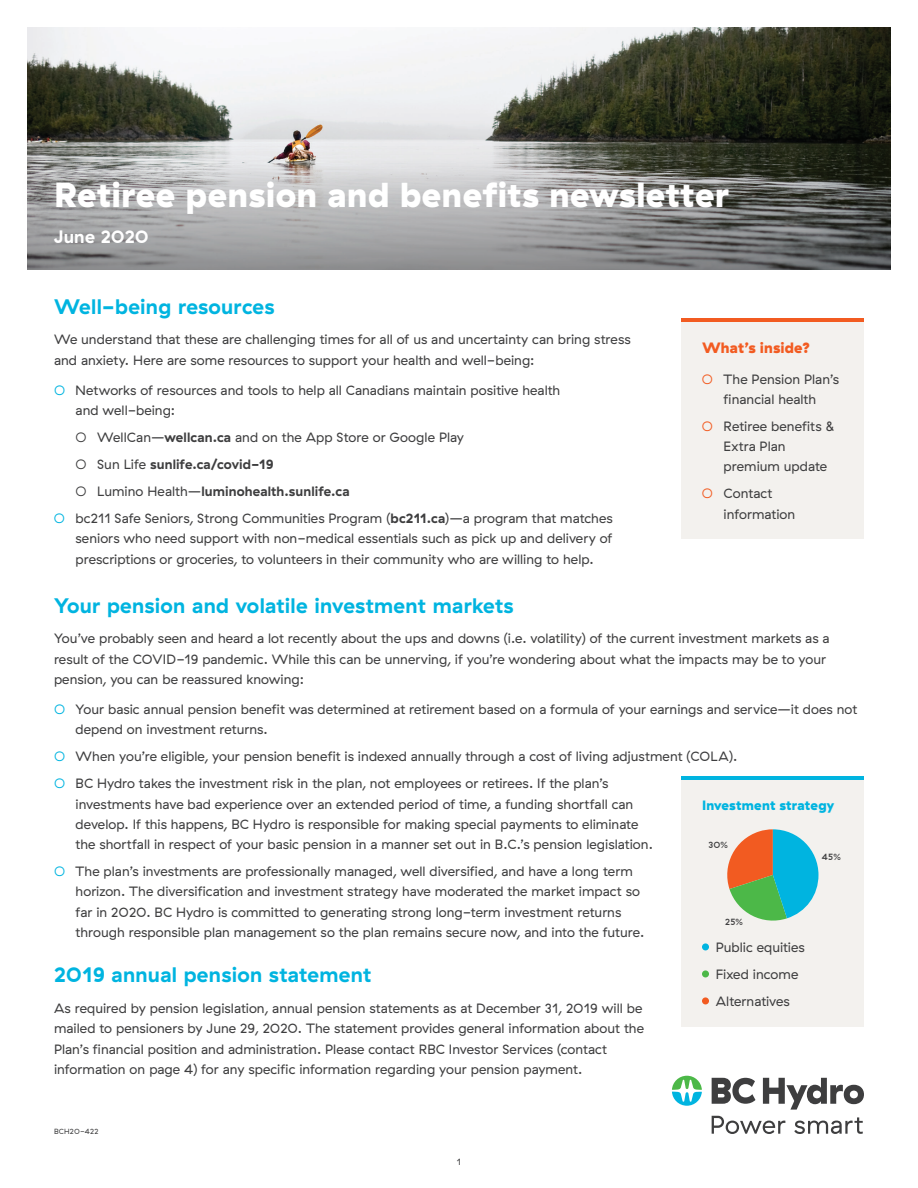
<style>
.page{position:relative;width:918px;height:1188px;background:#fff}
.page>*{position:absolute;margin:0;border:0;box-sizing:border-box;transform-origin:0 0}
.t1{font:900 34.65px "GT Haptik";letter-spacing:.01em;color:#fff}
.t2{font:700 21px "GT Haptik";letter-spacing:.01em;color:#00b4e0}
.t3{font:700 18px "GT Haptik";letter-spacing:.005em;color:#fff}
.t4{font:900 15px "GT Haptik";letter-spacing:.005em;color:#f25b21}
.t5{font:13.5px/20.2px "GT Haptik";letter-spacing:.005em;color:#3e3e3f}
.t6{font:700 13.5px "GT Haptik";letter-spacing:.005em;color:#3e3e3f}
.t7{font:900 13.5px "GT Haptik";letter-spacing:.015em;color:#00b4e0}
.t8{font:500 9px "GT Haptik";color:#3e3e3f}
.t9{font:9px "GT Haptik";color:#3e3e3f}
.t10{font:7.5px "GT Haptik";letter-spacing:.025em;color:#3e3e3f}
.s1{color:#00b4e0}
.s2{font-weight:700}
.s3{font-weight:400}
.s4{color:#f25b21}
</style>
<div class="page">
<img style="left:27px;top:27px;width:864px;height:135px">
<svg style="left:27px;top:162px;width:864px;height:108px;background:#636564"></svg>
<div style="left:682px;top:321px;width:182px;height:218px;background:#f3f1ee"></div>
<hr style="left:682px;top:318px;width:182px;height:4px;background:#f25b21">
<svg style="left:672px;top:1076px;width:30px;height:30px"></svg>
<svg style="left:712px;top:1078px;width:43px;height:26px"></svg>
<svg style="left:763px;top:1078px;width:101px;height:32px"></svg>
<svg style="left:712px;top:1116px;width:73px;height:18px"></svg>
<svg style="left:794px;top:1117px;width:69px;height:17px"></svg>
<div style="left:7px;top:135px;width:767px;height:124px;background:#231f20;opacity:.15"></div>
<div style="left:682px;top:779px;width:182px;height:247px;background:#f3f1ee"></div>
<div style="left:702px;top:943px;width:7px;height:7px;background:#00b4e0;border-radius:50%"></div>
<div style="left:702px;top:970px;width:7px;height:7px;background:#4cb848;border-radius:50%"></div>
<div style="left:702px;top:997px;width:7px;height:7px;background:#f25b21;border-radius:50%"></div>
<hr style="left:682px;top:777px;width:182px;height:3px;background:#00b4e0">
<svg style="left:727px;top:829px;width:91px;height:92px"></svg>
<h1 class="t1" style="left:54px;top:172px;width:676px">Retiree pension and benefits newsletter</h1>
<h3 class="t3" style="left:54px;top:225px;width:96px">June 2020</h3>
<h2 class="t2" style="left:54px;top:293px;width:222px">Well-being resources</h2>
<p class="t5" style="left:54px;top:330px;width:578px">We understand that these are challenging times for all of us and uncertainty can bring stress and anxiety. Here are some resources to support your health and well-being:</p>
<p class="t5" style="left:76px;top:380px;width:486px;text-indent:-22px"><span class="s1">○</span> Networks of resources and tools to help all Canadians maintain positive health and well-being:</p>
<p class="t5" style="left:76px;top:428px;width:390px">○ WellCan—<span class="s2">wellcan.ca</span> and on the App Store or Google Play</p>
<p class="t6" style="left:76px;top:456px;width:199px"><span class="s3">○ Sun Life</span> sunlife.ca/covid-19</p>
<p class="t6" style="left:76px;top:483px;width:276px"><span class="s3">○ Lumino Health—</span>luminohealth.sunlife.ca</p>
<p class="t5" style="left:76px;top:509px;width:539px;text-align:justify;text-indent:-22px"><span class="s1">○</span> bc211 Safe Seniors, Strong Communities Program (<span class="s2">bc211.ca</span>)—a program that matches seniors who need support with non-medical essentials such as pick up and delivery of prescriptions or groceries, to volunteers in their community who are willing to help.</p>
<h2 class="t2" style="left:54px;top:592px;width:461px">Your pension and volatile investment markets</h2>
<p class="t5" style="left:54px;top:629px;width:777px">You’ve probably seen and heard a lot recently about the ups and downs (i.e. volatility) of the current investment markets as a result of the COVID-19 pandemic. While this can be unnerving, if you’re wondering about what the impacts may be to your pension, you can be reassured knowing:</p>
<p class="t5" style="left:76px;top:699px;width:783px;text-indent:-22px"><span class="s1">○</span> Your basic annual pension benefit was determined at retirement based on a formula of your earnings and service—it does not depend on investment returns.</p>
<p class="t5" style="left:54px;top:747px;width:685px"><span class="s1">○</span> When you’re eligible, your pension benefit is indexed annually through a cost of living adjustment (COLA).</p>
<p class="t5" style="left:76px;top:774px;width:579px;text-indent:-22px"><span class="s1">○</span> BC Hydro takes the investment risk in the plan, not employees or retirees. If the plan’s investments have bad experience over an extended period of time, a funding shortfall can develop. If this happens, BC Hydro is responsible for making special payments to eliminate the shortfall in respect of your basic pension in a manner set out in B.C.’s pension legislation.</p>
<p class="t5" style="left:76px;top:861px;width:570px;text-indent:-22px"><span class="s1">○</span> The plan’s investments are professionally managed, well diversified, and have a long term horizon. The diversification and investment strategy have moderated the market impact so far in 2020. BC Hydro is committed to generating strong long-term investment returns through responsible plan management so the plan remains secure now, and into the future.</p>
<h2 class="t2" style="left:54px;top:962px;width:319px">2019 annual pension statement</h2>
<p class="t5" style="left:54px;top:998px;width:592px">As required by pension legislation, annual pension statements as at December 31, 2019 will be mailed to pensioners by June 29, 2020. The statement provides general information about the Plan’s financial position and administration. Please contact RBC Investor Services (contact information on page 4) for any specific information regarding your pension payment.</p>
<p class="t4" style="left:702px;top:338px;width:110px">What’s inside?</p>
<p class="t5" style="left:702px;top:369px;width:139px;text-align:center"><span class="s4">○</span> The Pension Plan’s financial health</p>
<p class="t5" style="left:724px;top:416px;width:113px;text-indent:-22px"><span class="s4">○</span> Retiree benefits &amp;<br>Extra Plan premium update</p>
<p class="t5" style="left:724px;top:484px;width:73px;text-indent:-22px"><span class="s4">○</span> Contact information</p>
<p class="t7" style="left:702px;top:797px;width:134px">Investment strategy</p>
<p class="t8" style="left:708px;top:840px;width:21px">30%</p>
<p class="t8" style="left:822px;top:852px;width:20px">45%</p>
<p class="t8" style="left:725px;top:917px;width:19px">25%</p>
<p class="t5" style="left:716px;top:934px;width:91px;line-height:27px">Public equities<br>Fixed income<br>Alternatives</p>
<p class="t10" style="left:54px;top:1127px;width:46px">BCH20-422</p>
<p class="t9" style="left:457px;top:1156px;width:6px">1</p>
</div>
